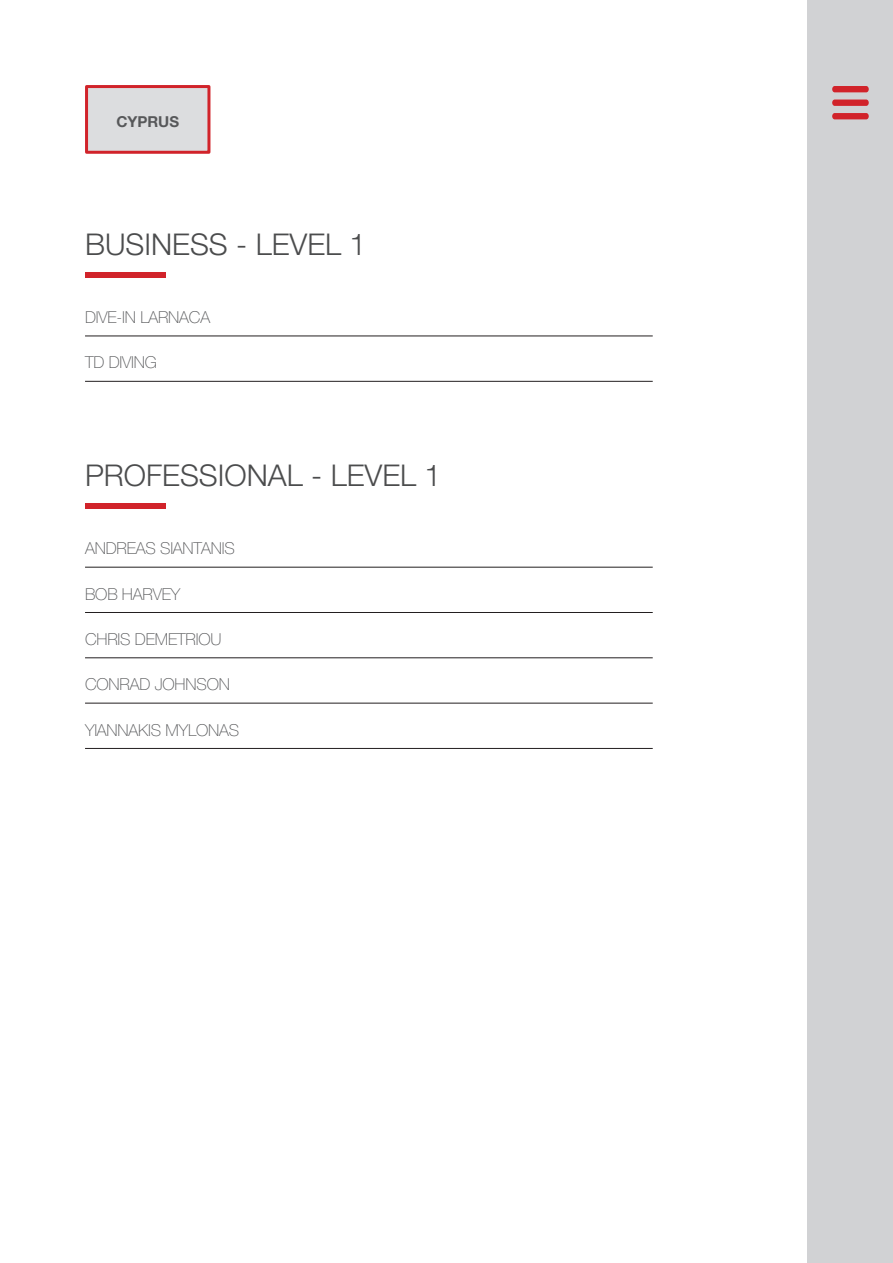
<style>
.page{position:relative;width:893px;height:1263px;background:#fff}
.page>*{position:absolute;margin:0;border:0;box-sizing:border-box;transform-origin:0 0}
.t1{font:300 30px "Helvetica Neue LT";color:#4b4c4d}
.t2{font:100 16.5px "Helvetica Neue LT";letter-spacing:-.01em;color:#57585a}
.t3{font:700 15px "Helvetica Neue";color:#57585a}
</style>
<div class="page">
<div style="left:808px;top:0;width:85px;height:1263px;background:#d1d2d4"></div>
<div style="left:85px;top:85px;width:125px;height:69px;background:#dcdddf;border:3px solid #d1232a"></div>
<div style="left:85px;top:273px;width:80px;height:5px;background:#d1232a"></div>
<hr style="left:85px;top:336px;width:568px;height:1px;background:#231f20">
<hr style="left:85px;top:381px;width:568px;height:1px;background:#231f20">
<div style="left:85px;top:504px;width:80px;height:5px;background:#d1232a"></div>
<hr style="left:85px;top:567px;width:568px;height:1px;background:#231f20">
<hr style="left:85px;top:612px;width:568px;height:1px;background:#231f20">
<hr style="left:85px;top:657px;width:568px;height:1px;background:#231f20">
<hr style="left:85px;top:703px;width:568px;height:1px;background:#231f20">
<hr style="left:85px;top:748px;width:568px;height:1px;background:#231f20">
<div style="left:832px;top:86px;width:37px;height:6px;background:#d1232a;border-radius:3px"></div>
<div style="left:832px;top:100px;width:37px;height:6px;background:#d1232a;border-radius:3px"></div>
<div style="left:832px;top:113px;width:37px;height:6px;background:#d1232a;border-radius:3px"></div>
<p class="t3" style="left:116px;top:110px;width:64px">CYPRUS</p>
<h1 class="t1" style="left:85px;top:226px;width:283px">BUSINESS - LEVEL 1</h1>
<p class="t2" style="left:85px;top:308px;width:127px">DIVE-IN LARNACA</p>
<p class="t2" style="left:85px;top:353px;width:74px">TD DIVING</p>
<h1 class="t1" style="left:85px;top:457px;width:358px">PROFESSIONAL - LEVEL 1</h1>
<p class="t2" style="left:85px;top:539px;width:151px">ANDREAS SIANTANIS</p>
<p class="t2" style="left:85px;top:584px;width:97px">BOB HARVEY</p>
<p class="t2" style="left:85px;top:630px;width:138px">CHRIS DEMETRIOU</p>
<p class="t2" style="left:85px;top:675px;width:146px">CONRAD JOHNSON</p>
<p class="t2" style="left:85px;top:720px;width:156px">YIANNAKIS MYLONAS</p>
</div>
